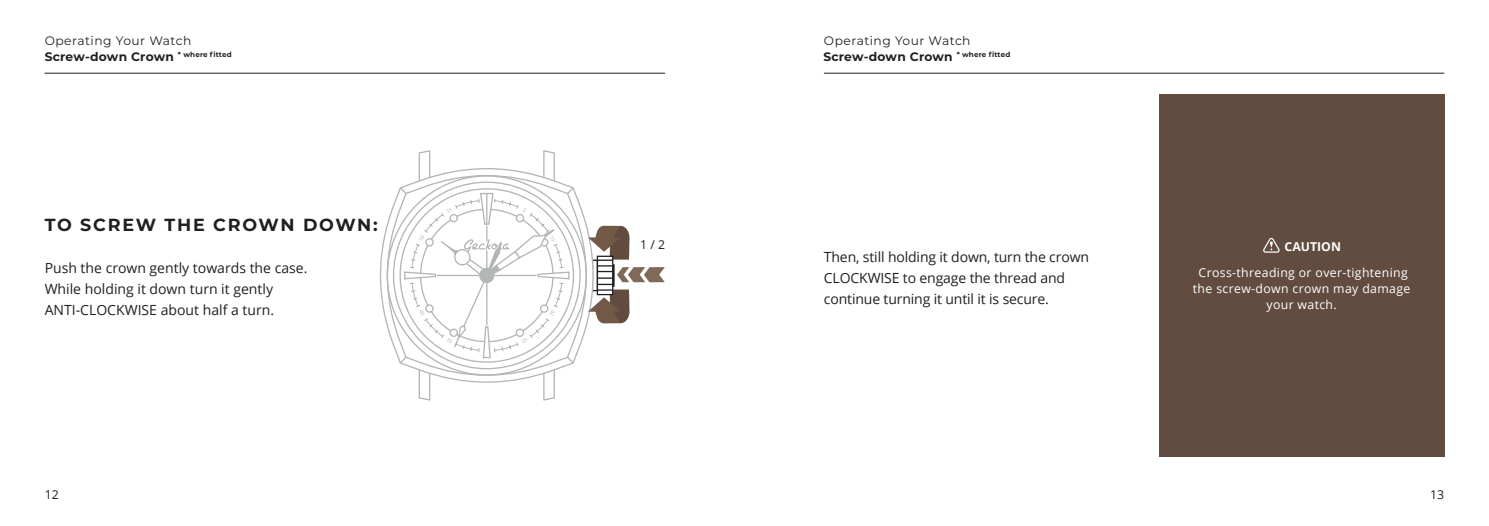
<style>
.page{position:relative;width:1489px;height:526px;background:#fff}
.page>*{position:absolute;margin:0;border:0;box-sizing:border-box;transform-origin:0 0}
.t1{font:700 17.5px "Montserrat";letter-spacing:.1em;color:#231f20}
.t2{font:14px/21px "Open Sans";letter-spacing:-.01em;color:#231f20}
.t3{font:12.25px/15.8px "Open Sans";letter-spacing:.03em;color:#fff;text-align:center}
.t4{font:700 12.25px "Montserrat";letter-spacing:.02em;color:#231f20}
.t5{font:12.25px "Montserrat";letter-spacing:.04em;color:#231f20}
.t6{font:12.25px "Open Sans";color:#231f20}
.t7{font:700 12.25px "Open Sans";color:#fff}
</style>
<div class="page">
<hr style="left:823px;top:73px;width:621px;height:1px;background:#231f20">
<hr style="left:45px;top:73px;width:620px;height:1px;background:#231f20">
<div style="left:1158px;top:94px;width:286px;height:362px;background:#614c3f"></div>
<svg style="left:1263px;top:238px;width:16px;height:15px"></svg>
<svg style="left:543px;top:150px;width:12px;height:17px"></svg>
<svg style="left:418px;top:150px;width:13px;height:17px"></svg>
<svg style="left:543px;top:383px;width:12px;height:18px"></svg>
<svg style="left:418px;top:383px;width:13px;height:18px"></svg>
<svg style="left:380px;top:167px;width:208px;height:216px"></svg>
<svg style="left:386px;top:174px;width:201px;height:202px"></svg>
<svg style="left:403px;top:192px;width:167px;height:167px"></svg>
<svg style="left:587px;top:226px;width:78px;height:97px"></svg>
<p class="t5" style="left:45px;top:33px;width:148px">Operating Your Watch</p>
<p class="t5" style="left:823px;top:33px;width:148px">Operating Your Watch</p>
<p class="t4" style="left:45px;top:48px;width:188px">Screw-down Crown <sup>*</sup> <sup>where</sup> <sup>fitted</sup></p>
<p class="t4" style="left:823px;top:48px;width:188px">Screw-down Crown <sup>*</sup> <sup>where</sup> <sup>fitted</sup></p>
<p class="t1" style="left:45px;top:212px;width:334px">TO SCREW THE CROWN DOWN:</p>
<p class="t2" style="left:45px;top:257px;width:264px">Push the crown gently towards the case.<br>While holding it down turn it gently<br>ANTI-CLOCKWISE about half a turn.</p>
<p class="t6" style="left:640px;top:236px;width:26px">1 / 2</p>
<p class="t7" style="left:1284px;top:238px;width:58px">CAUTION</p>
<p class="t3" style="left:1192px;top:265px;width:219px">Cross-threading or over-tightening the screw-down crown may damage your watch.</p>
<p class="t2" style="left:823px;top:246px;width:267px">Then, still holding it down, turn the crown<br>CLOCKWISE to engage the thread and continue turning it until it is secure.</p>
<p class="t6" style="left:45px;top:486px;width:16px">12</p>
<p class="t6" style="left:1430px;top:486px;width:16px">13</p>
</div>
